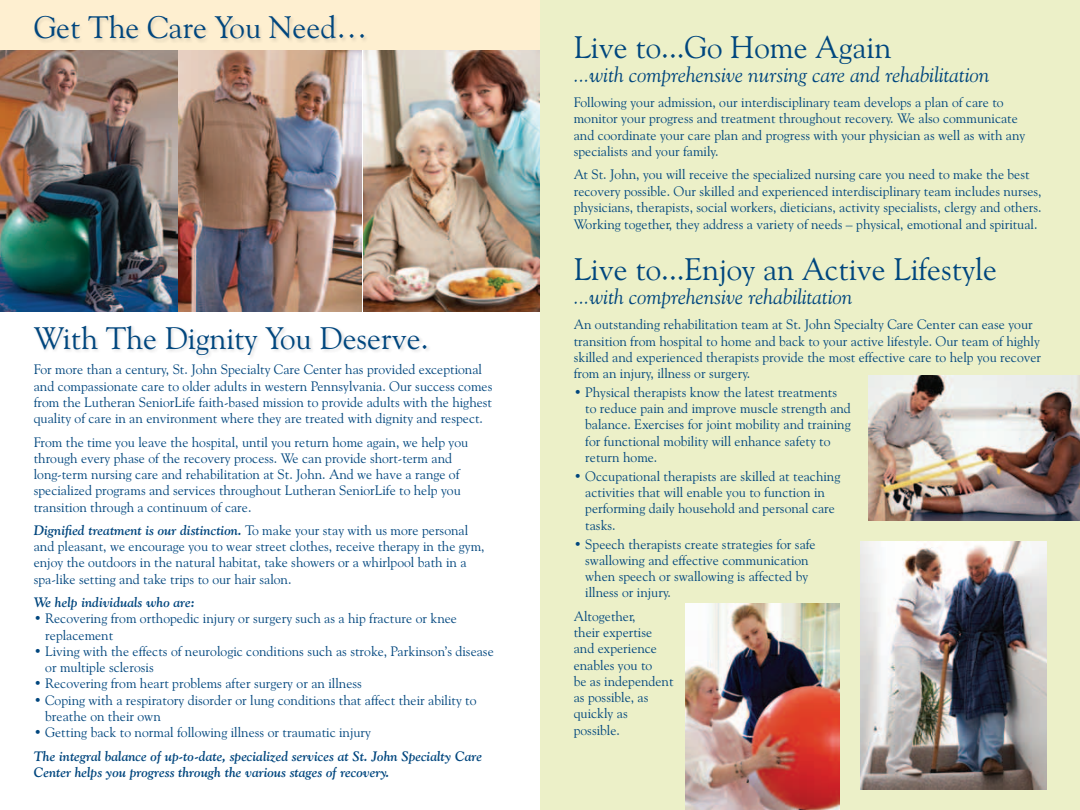
<style>
.page{position:relative;width:1080px;height:810px;background:#fff}
.page>*{position:absolute;margin:0;border:0;box-sizing:border-box;transform-origin:0 0}
.t1{font:31.25px "Goudy Old Style BT";color:#00467e}
.t2{font:italic 21.25px "Goudy Old Style BT";color:#00467e}
.t3{font:13.75px/16.2px "Goudy Old Style BT";color:#00467e}
.t4{font:italic 700 13.75px/16.2px "Goudy Old Style BT";color:#00467e}
.s1{font-weight:700;font-style:italic}
</style>
<div class="page">
<img style="left:0;top:49px;width:177px;height:263px">
<img style="left:179px;top:49px;width:183px;height:263px">
<img style="left:364px;top:49px;width:176px;height:263px">
<div style="left:0;top:0;width:540px;height:49px;background:#feefd0"></div>
<div style="left:34px;top:14px;width:335px;height:29px;background:#231f20;opacity:.15"></div>
<div style="left:540px;top:0;width:540px;height:810px;background:#ecf0c8"></div>
<img style="left:860px;top:542px;width:186px;height:247px">
<img style="left:868px;top:375px;width:212px;height:146px">
<img style="left:686px;top:604px;width:154px;height:206px">
<div style="left:33px;top:324px;width:398px;height:36px;background:#231f20;opacity:.15"></div>
<h1 class="t1" style="left:34px;top:8px;width:335px">Get The Care You Need…</h1>
<h1 class="t1" style="left:34px;top:319px;width:396px">With The Dignity You Deserve.</h1>
<p class="t3" style="left:34px;top:361px;width:460px">For more than a century, St. John Specialty Care Center has provided exceptional and compassionate care to older adults in western Pennsylvania. Our success comes from the Lutheran SeniorLife faith-based mission to provide adults with the highest quality of care in an environment where they are treated with dignity and respect.</p>
<p class="t3" style="left:34px;top:433px;width:436px">From the time you leave the hospital, until you return home again, we help you through every phase of the recovery process. We can provide short-term and long-term nursing care and rehabilitation at St. John. And we have a range of specialized programs and services throughout Lutheran SeniorLife to help you transition through a continuum of care.</p>
<p class="t3" style="left:34px;top:522px;width:452px"><span class="s1">Dignified treatment is our distinction.</span> To make your stay with us more personal and pleasant, we encourage you to wear street clothes, receive therapy in the gym, enjoy the outdoors in the natural habitat, take showers or a whirlpool bath in a spa-like setting and take trips to our hair salon.</p>
<p class="t4" style="left:34px;top:594px;width:163px">We help individuals who are:</p>
<p class="t3" style="left:45px;top:610px;width:413px;text-indent:-12px">• Recovering from orthopedic injury or surgery such as a hip fracture or knee replacement</p>
<p class="t3" style="left:45px;top:643px;width:450px;text-indent:-12px">• Living with the effects of neurologic conditions such as stroke, Parkinson’s disease or multiple sclerosis</p>
<p class="t3" style="left:34px;top:675px;width:330px">• Recovering from heart problems after surgery or an illness</p>
<p class="t3" style="left:45px;top:692px;width:433px;text-indent:-12px">• Coping with a respiratory disorder or lung conditions that affect their ability to breathe on their own</p>
<p class="t3" style="left:34px;top:724px;width:339px">• Getting back to normal following illness or traumatic injury</p>
<p class="t4" style="left:34px;top:748px;width:450px">The integral balance of up-to-date, specialized services at St. John Specialty Care<br>Center helps you progress through the various stages of recovery.</p>
<h1 class="t1" style="left:574px;top:28px;width:319px">Live to...Go Home Again</h1>
<h2 class="t2" style="left:574px;top:61px;width:417px">...with comprehensive nursing care and rehabilitation</h2>
<p class="t3" style="left:574px;top:94px;width:453px">Following your admission, our interdisciplinary team develops a plan of care to monitor your progress and treatment throughout recovery. We also communicate and coordinate your care plan and progress with your physician as well as with any specialists and your family.</p>
<p class="t3" style="left:574px;top:166px;width:469px">At St. John, you will receive the specialized nursing care you need to make the best recovery possible. Our skilled and experienced interdisciplinary team includes nurses, physicians, therapists, social workers, dieticians, activity specialists, clergy and others.</p>
<p class="t3" style="left:574px;top:216px;width:465px">Working together, they address a variety of needs – physical, emotional and spiritual.</p>
<h1 class="t1" style="left:574px;top:250px;width:425px">Live to...Enjoy an Active Lifestyle</h1>
<h2 class="t2" style="left:574px;top:284px;width:280px">...with comprehensive rehabilitation</h2>
<p class="t3" style="left:574px;top:316px;width:469px">An outstanding rehabilitation team at St. John Specialty Care Center can ease your transition from hospital to home and back to your active lifestyle. Our team of highly skilled and experienced therapists provide the most effective care to help you recover from an injury, illness or surgery.</p>
<p class="t3" style="left:585px;top:384px;width:267px;text-indent:-12px">• Physical therapists know the latest treatments to reduce pain and improve muscle strength and balance. Exercises for joint mobility and training for functional mobility will enhance safety to return home.</p>
<p class="t3" style="left:585px;top:468px;width:257px;text-indent:-12px">• Occupational therapists are skilled at teaching activities that will enable you to function in performing daily household and personal care tasks.</p>
<p class="t3" style="left:585px;top:536px;width:232px;text-indent:-12px">• Speech therapists create strategies for safe swallowing and effective communication when speech or swallowing is affected by illness or injury.</p>
<p class="t3" style="left:574px;top:608px;width:101px">Altogether,<br>their expertise and experience enables you to<br>be as independent as possible, as quickly as possible.</p>
</div>
